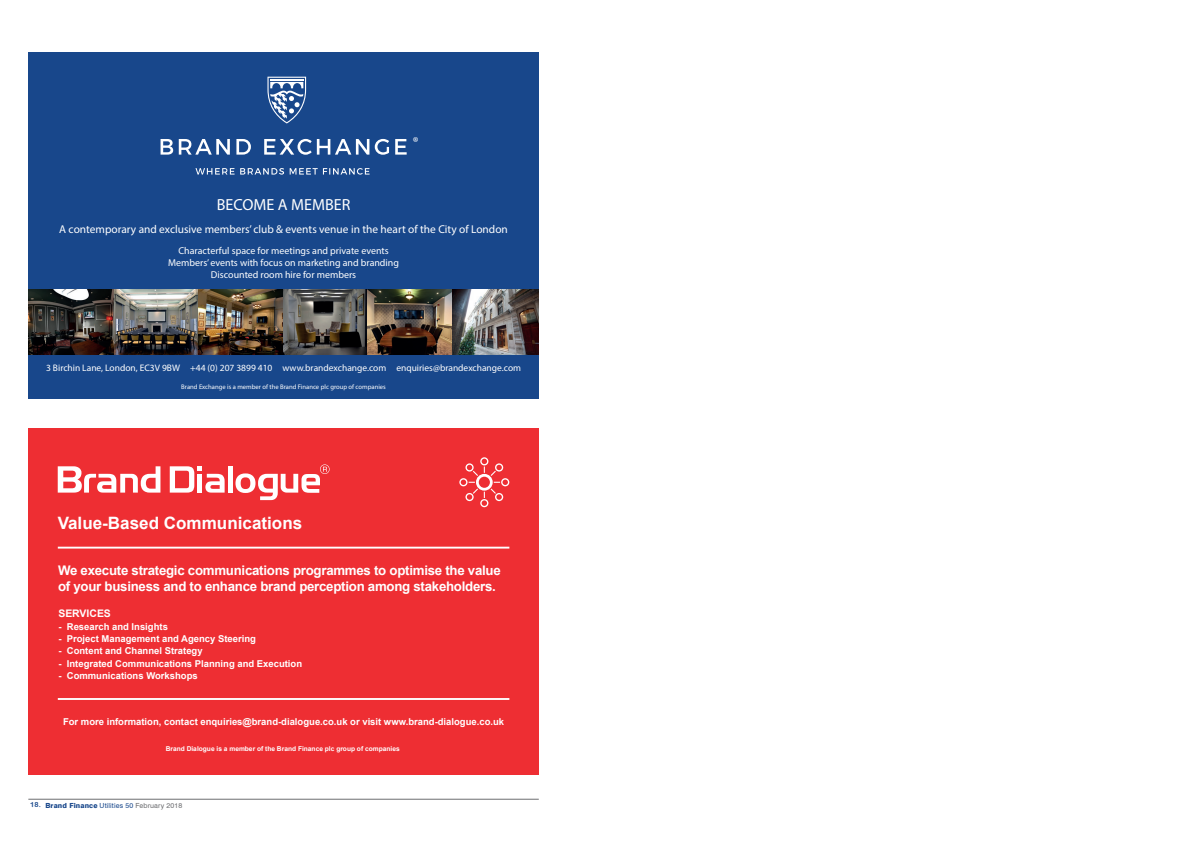
<style>
.page{position:relative;width:1191px;height:842px;background:#fff}
.page>*{position:absolute;margin:0;border:0;box-sizing:border-box;transform-origin:0 0}
.t1{font:18px "Minion Pro";color:#fff}
.t2{font:700 17.1px "Arial";color:#fff}
.t3{font:16.1px "Myriad Pro";color:#fff}
.t4{font:700 13.3px/16.1px "Arial";letter-spacing:-.02em;color:#fff}
.t5{font:11.4px "Myriad Pro";color:#fff}
.t6{font:700 10.4px "Arial";color:#fff}
.t7{font:9.9px/11.9px "Myriad Pro";color:#fff;text-align:center}
.t8{font:700 9.5px "Arial";color:#fff}
.t9{font:9.5px "Myriad Pro";color:#fff}
.t10{font:800 7px "Swiss 721 BT";letter-spacing:.02em;color:#18478b}
.t11{font:700 6.6px "Arial";color:#fff}
.t12{font:6.6px "Myriad Pro";color:#fff}
.s1{font-family:"Arial Rounded MT Bold";font-weight:400}
.s2{font-weight:400}
.s3{font-weight:400;color:#6c6d70}
</style>
<div class="page">
<hr style="left:28px;top:799px;width:511px;height:1px;background:#6c6d70">
<div style="left:28px;top:429px;width:511px;height:346px;background:#ee2e33"></div>
<hr style="left:58px;top:547px;width:451px;height:2px;background:#fff">
<hr style="left:58px;top:698px;width:451px;height:2px;background:#fff">
<div style="left:28px;top:53px;width:511px;height:346px;background:#18478b"></div>
<img style="left:28px;top:289px;width:511px;height:66px">
<svg style="left:161px;top:139px;width:246px;height:16px"></svg>
<svg style="left:195px;top:168px;width:174px;height:7px"></svg>
<svg style="left:267px;top:77px;width:39px;height:46px"></svg>
<svg style="left:459px;top:457px;width:50px;height:50px"></svg>
<svg style="left:58px;top:466px;width:102px;height:27px"></svg>
<hr style="left:228px;top:466px;width:4px;height:27px;background:#fff">
<svg style="left:170px;top:466px;width:55px;height:27px"></svg>
<svg style="left:235px;top:464px;width:94px;height:36px"></svg>
<h1 class="t1" style="left:413px;top:131px;width:7px">®</h1>
<h3 class="t3" style="left:217px;top:195px;width:135px">BECOME A MEMBER</h3>
<p class="t5" style="left:59px;top:222px;width:450px">A contemporary and exclusive members’ club &amp; events venue in the heart of the City of London</p>
<p class="t7" style="left:168px;top:245px;width:232px">Characterful space for meetings and private events<br>Members’ events with focus on marketing and branding<br>Discounted room hire for members</p>
<p class="t5" style="left:194px;top:256px;width:180px">Private Members Club &amp; Events Venue</p>
<p class="t9" style="left:46px;top:362px;width:476px">3 Birchin Lane, London, EC3V 9BW +44 (0) 207 3899 410 www.brandexchange.com enquiries@brandexchange.com</p>
<p class="t12" style="left:181px;top:383px;width:206px">Brand Exchange is a member of the Brand Finance plc group of companies</p>
<h2 class="t2" style="left:58px;top:511px;width:246px">Value-Based Communications</h2>
<h3 class="t4" style="left:58px;top:562px;width:444px">We execute strategic communications programmes to optimise the value of your business and to enhance brand perception among stakeholders.</h3>
<p class="t6" style="left:58px;top:606px;width:54px">SERVICES</p>
<p class="t8" style="left:58px;top:620px;width:111px">- Research and Insights</p>
<p class="t8" style="left:58px;top:632px;width:199px">- Project Management and Agency Steering</p>
<p class="t8" style="left:58px;top:644px;width:146px">- Content and Channel Strategy</p>
<p class="t8" style="left:58px;top:657px;width:245px">- Integrated Communications Planning and Execution</p>
<p class="t8" style="left:58px;top:669px;width:141px">- Communications Workshops</p>
<p class="t8" style="left:63px;top:715px;width:442px">For more information, contact enquiries@brand-dialogue.co.uk or visit www.brand-dialogue.co.uk</p>
<p class="t11" style="left:166px;top:744px;width:235px">Brand Dialogue is a member of the Brand Finance plc group of companies</p>
<p class="t10" style="left:30px;top:801px;width:153px"><span class="s1">18.</span> Brand Finance <span class="s2">Utilities 50</span> <span class="s3">February 2018</span></p>
</div>
